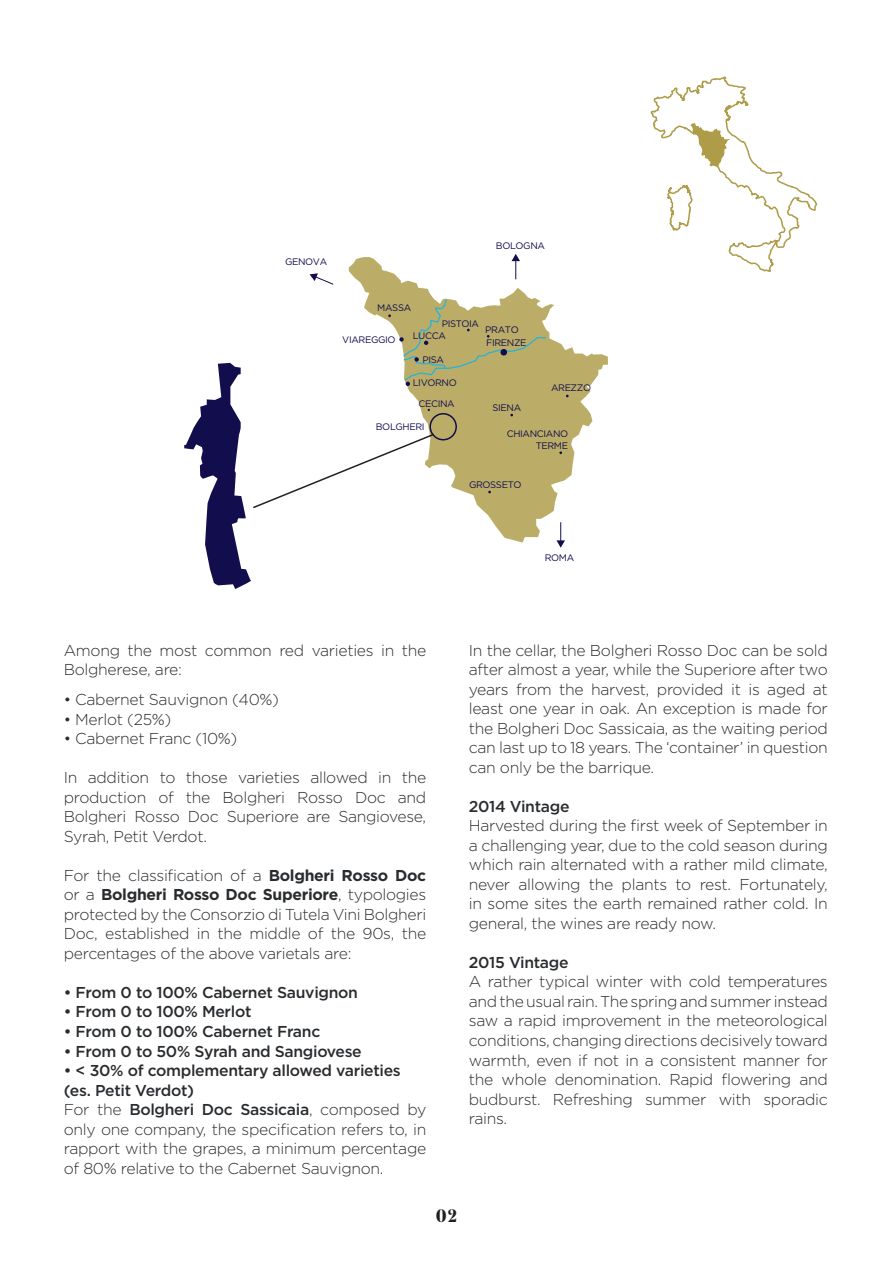
<style>
.page{position:relative;width:893px;height:1263px;background:#fff}
.page>*{position:absolute;margin:0;border:0;box-sizing:border-box;transform-origin:0 0}
.t1{font:700 18px "Domaine Disp Cond";color:#231f20}
.t2{font:300 15.75px/19.5px "Gotham";letter-spacing:-.02em;color:#292c2f;text-align:justify}
.t3{font:500 15.75px "Gotham";letter-spacing:-.02em;color:#292c2f}
.t4{font:9.45px/11.2px "Gotham";letter-spacing:-.04em;color:#120d4d;text-align:right}
.s1{font-weight:700}
.s2{font-weight:500}
</style>
<div class="page">
<svg style="left:349px;top:257px;width:259px;height:259px"></svg>
<svg style="left:511px;top:254px;width:9px;height:25px"></svg>
<svg style="left:556px;top:522px;width:9px;height:26px"></svg>
<svg style="left:310px;top:273px;width:24px;height:12px"></svg>
<svg style="left:184px;top:298px;width:363px;height:291px"></svg>
<svg style="left:650px;top:76px;width:168px;height:197px"></svg>
<p class="t4" style="left:285px;top:256px;width:44px">GENOVA</p>
<p class="t4" style="left:496px;top:240px;width:51px">BOLOGNA</p>
<p class="t4" style="left:377px;top:302px;width:35px">MASSA</p>
<p class="t4" style="left:342px;top:334px;width:55px">VIAREGGIO</p>
<p class="t4" style="left:442px;top:317px;width:39px">PISTOIA</p>
<p class="t4" style="left:485px;top:323px;width:35px">PRATO</p>
<p class="t4" style="left:413px;top:330px;width:35px">LUCCA</p>
<p class="t4" style="left:486px;top:337px;width:42px">FIRENZE</p>
<p class="t4" style="left:422px;top:353px;width:23px">PISA</p>
<p class="t4" style="left:413px;top:377px;width:46px">LIVORNO</p>
<p class="t4" style="left:419px;top:398px;width:38px">CECINA</p>
<p class="t4" style="left:376px;top:421px;width:50px">BOLGHERI</p>
<p class="t4" style="left:492px;top:402px;width:30px">SIENA</p>
<p class="t4" style="left:551px;top:382px;width:42px">AREZZO</p>
<p class="t4" style="left:507px;top:428px;width:63px">CHIANCIANO<br>TERME</p>
<p class="t4" style="left:469px;top:478px;width:54px">GROSSETO</p>
<p class="t4" style="left:545px;top:552px;width:31px">ROMA</p>
<p class="t2" style="left:64px;top:640px;width:364px">Among the most common red varieties in the<br>Bolgherese, are:</p>
<p class="t2" style="left:64px;top:690px;width:217px">• Cabernet Sauvignon (40%)</p>
<p class="t2" style="left:64px;top:709px;width:109px">• Merlot (25%)</p>
<p class="t2" style="left:64px;top:729px;width:175px">• Cabernet Franc (10%)</p>
<p class="t2" style="left:64px;top:768px;width:364px">In addition to those varieties allowed in the production of the Bolgheri Rosso Doc and Bolgheri Rosso Doc Superiore are Sangiovese, Syrah, Petit Verdot.</p>
<p class="t2" style="left:64px;top:865px;width:364px">For the classification of a <span class="s1">Bolgheri Rosso Doc </span>or a <span class="s1">Bolgheri Rosso Doc Superiore</span>, typologies protected by the Consorzio di Tutela Vini Bolgheri Doc, established in the middle of the 90s, the percentages of the above varietals are:</p>
<p class="t3" style="left:64px;top:982px;width:296px">• From 0 to 100% Cabernet Sauvignon</p>
<p class="t3" style="left:64px;top:1001px;width:189px">• From 0 to 100% Merlot</p>
<p class="t3" style="left:64px;top:1021px;width:258px">• From 0 to 100% Cabernet Franc</p>
<p class="t3" style="left:64px;top:1040px;width:300px">• From 0 to 50% Syrah and Sangiovese</p>
<p class="t3" style="left:64px;top:1060px;width:339px">• &lt; 30% of complementary allowed varieties</p>
<p class="t3" style="left:64px;top:1079px;width:132px">(es. Petit Verdot)</p>
<p class="t2" style="left:64px;top:1099px;width:364px">For the <span class="s2">Bolgheri Doc Sassicaia</span>, composed by only one company, the specification refers to, in rapport with the grapes, a minimum percentage of 80% relative to the Cabernet Sauvignon.</p>
<p class="t2" style="left:469px;top:640px;width:360px">In the cellar, the Bolgheri Rosso Doc can be sold after almost a year, while the Superiore after two years from the harvest, provided it is aged at least one year in oak. An exception is made for the Bolgheri Doc Sassicaia, as the waiting period can last up to 18 years. The ‘container’ in question can only be the barrique.</p>
<p class="t3" style="left:469px;top:796px;width:102px">2014 Vintage</p>
<p class="t2" style="left:469px;top:816px;width:360px">Harvested during the first week of September in a challenging year, due to the cold season during which rain alternated with a rather mild climate, never allowing the plants to rest. Fortunately, in some sites the earth remained rather cold. In general, the wines are ready now.</p>
<p class="t3" style="left:469px;top:952px;width:101px">2015 Vintage</p>
<p class="t2" style="left:469px;top:972px;width:360px">A rather typical winter with cold temperatures and the usual rain. The spring and summer instead saw a rapid improvement in the meteorological conditions, changing directions decisively toward warmth, even if not in a consistent manner for the whole denomination. Rapid flowering and budburst. Refreshing summer with sporadic rains.</p>
<p class="t1" style="left:436px;top:1204px;width:22px">02</p>
</div>
